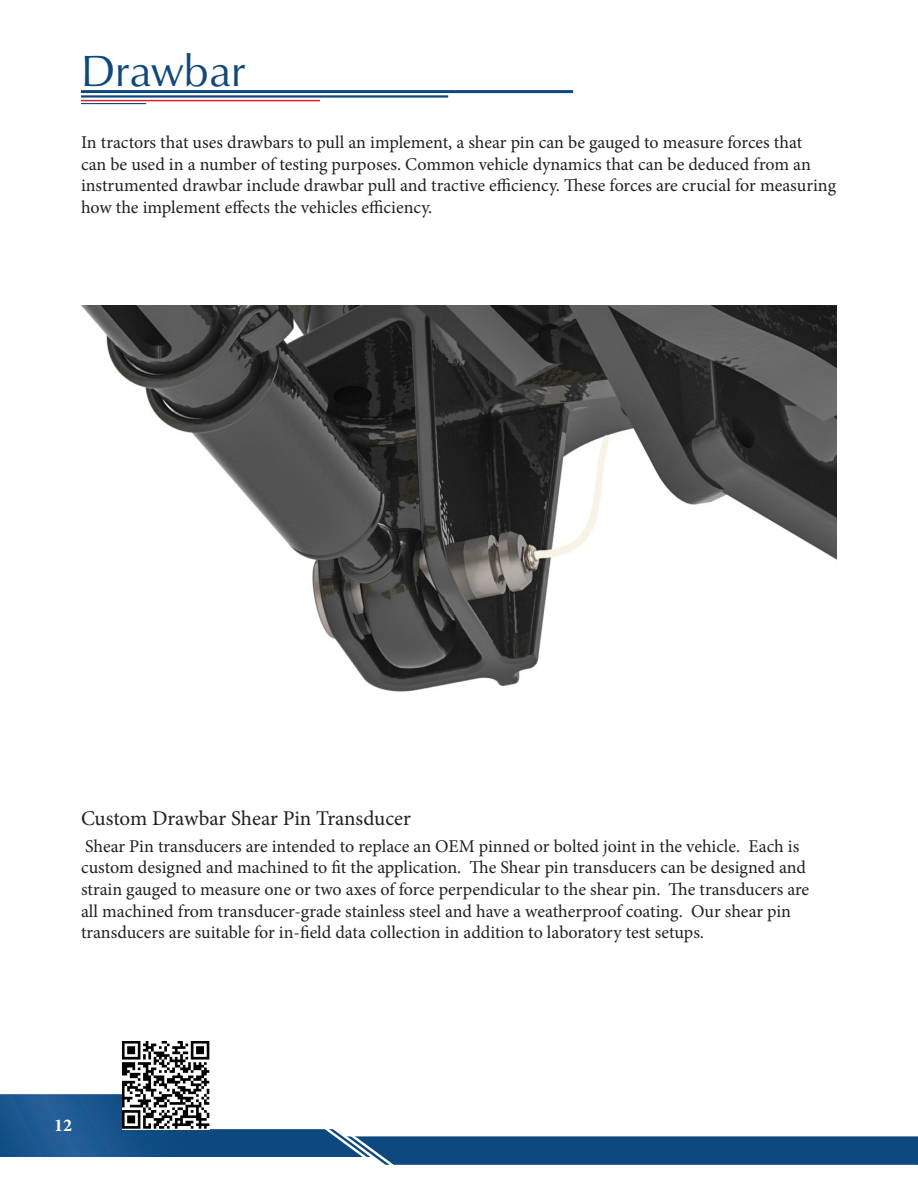
<style>
.page{position:relative;width:918px;height:1188px;background:#fff}
.page>*{position:absolute;margin:0;border:0;box-sizing:border-box;transform-origin:0 0}
.Application{font:45px "Classico URW";color:#0d497f}
.t1{font:21px "Minion Pro";letter-spacing:-.005em;color:#231f20}
.t2{font:18px/21.6px "Minion Pro";color:#231f20}
.t3{font:700 18px "Minion Pro";color:#fff}
</style>
<div class="page">
<svg style="left:0;top:1094px;width:918px;height:71px"></svg>
<hr style="left:81px;top:90px;width:492px;height:3px;background:#0d497f">
<hr style="left:81px;top:95px;width:367px;height:3px;background:#0d497f">
<hr style="left:81px;top:100px;width:239px;height:1px;background:#e42125">
<hr style="left:81px;top:103px;width:65px;height:1px;background:#0d497f">
<img style="left:81px;top:306px;width:756px;height:386px">
<img style="left:122px;top:1041px;width:88px;height:88px">
<p class="Application" style="left:81px;top:38px;width:166px">Drawbar</p>
<p class="t2" style="left:81px;top:132px;width:757px">In tractors that uses drawbars to pull an implement, a shear pin can be gauged to measure forces that<br>can be used in a number of testing purposes. Common vehicle dynamics that can be deduced from an instrumented drawbar include drawbar pull and tractive efficiency. These forces are crucial for measuring how the implement effects the vehicles efficiency.</p>
<p class="t1" style="left:81px;top:804px;width:332px">Custom Drawbar Shear Pin Transducer</p>
<p class="t2" style="left:81px;top:835px;width:730px">Shear Pin transducers are intended to replace an OEM pinned or bolted joint in the vehicle. Each is custom designed and machined to fit the application. The Shear pin transducers can be designed and strain gauged to measure one or two axes of force perpendicular to the shear pin. The transducers are all machined from transducer-grade stainless steel and have a weatherproof coating. Our shear pin transducers are suitable for in-field data collection in addition to laboratory test setups.</p>
<p class="t3" style="left:54px;top:1112px;width:19px">12</p>
</div>
